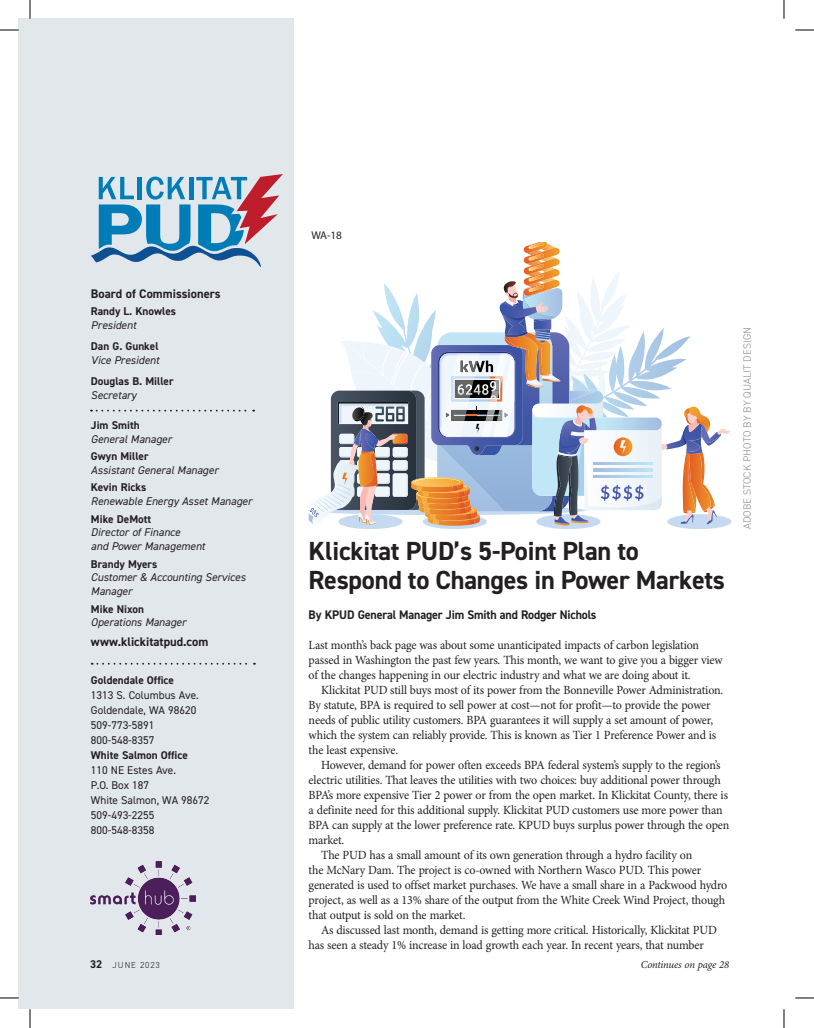
<style>
.page{position:relative;width:814px;height:1028px;background:#fff}
.page>*{position:absolute;margin:0;border:0;box-sizing:border-box;transform-origin:0 0}
.t1{font:700 26.25px/28.8px "DIN2014";letter-spacing:-.01em;color:#231f20}
.t2{font:12.5px/15px "Minion Pro";letter-spacing:-.015em;color:#231f20;scale:.96 1}
.t3{font:700 12.5px "DIN2014";letter-spacing:-.015em;color:#231f20;scale:.96 1}
.t4{font:700 12.5px "DIN2014";letter-spacing:-.015em;color:#231f20}
.t5{font:italic 11.25px/13.8px "DIN2014";color:#231f20}
.t6{font:700 11.25px "DIN2014";color:#231f20}
.t7{font:11.25px/15px "DIN2014";color:#231f20}
.t8{font:11.25px "Myriad Pro";color:#231f20}
.t9{font:300 10.62px "DIN2014";letter-spacing:.01em;color:#8b8d90}
.t10{font:italic 10.62px "Minion Pro";letter-spacing:-.02em;color:#231f20}
.t11{font:300 8.75px "DIN2014";letter-spacing:.105em;color:#231f20}
.s1{font-weight:700;font-size:11.25px}
</style>
<div class="page">
<div style="left:19px;top:19px;width:275px;height:990px;background:#e2e7ec"></div>
<svg style="left:91px;top:410px;width:163px;height:1px"></svg>
<svg style="left:92px;top:662px;width:163px;height:2px"></svg>
<img style="left:90px;top:861px;width:105px;height:73px">
<svg style="left:91px;top:174px;width:192px;height:93px"></svg>
<svg style="left:309px;top:242px;width:422px;height:286px"></svg>
<svg style="left:0;top:29px;width:19px;height:2px"></svg>
<svg style="left:795px;top:29px;width:19px;height:2px"></svg>
<svg style="left:0;top:997px;width:19px;height:1px"></svg>
<svg style="left:795px;top:997px;width:19px;height:1px"></svg>
<svg style="left:29px;top:0;width:2px;height:19px"></svg>
<svg style="left:29px;top:1009px;width:2px;height:19px"></svg>
<svg style="left:783px;top:0;width:2px;height:19px"></svg>
<svg style="left:783px;top:1009px;width:2px;height:19px"></svg>
<p class="t4" style="left:91px;top:285px;width:131px">Board of Commissioners</p>
<p class="t6" style="left:91px;top:304px;width:87px">Randy L. Knowles</p>
<p class="t5" style="left:91px;top:318px;width:47px">President</p>
<p class="t6" style="left:91px;top:339px;width:69px">Dan G. Gunkel</p>
<p class="t5" style="left:91px;top:353px;width:70px">Vice President</p>
<p class="t6" style="left:91px;top:374px;width:84px">Douglas B. Miller</p>
<p class="t5" style="left:91px;top:388px;width:47px">Secretary</p>
<p class="t6" style="left:91px;top:417px;width:50px">Jim Smith</p>
<p class="t5" style="left:91px;top:431px;width:82px">General Manager</p>
<p class="t6" style="left:91px;top:449px;width:59px">Gwyn Miller</p>
<p class="t5" style="left:91px;top:463px;width:129px">Assistant General Manager</p>
<p class="t6" style="left:91px;top:480px;width:57px">Kevin Ricks</p>
<p class="t5" style="left:91px;top:494px;width:163px">Renewable Energy Asset Manager</p>
<p class="t6" style="left:91px;top:511px;width:62px">Mike DeMott</p>
<p class="t5" style="left:91px;top:525px;width:116px">Director of Finance<br>and Power Management</p>
<p class="t6" style="left:91px;top:556px;width:68px">Brandy Myers</p>
<p class="t5" style="left:91px;top:570px;width:156px">Customer &amp; Accounting Services<br>Manager</p>
<p class="t6" style="left:91px;top:601px;width:54px">Mike Nixon</p>
<p class="t5" style="left:91px;top:615px;width:97px">Operations Manager</p>
<p class="t4" style="left:91px;top:634px;width:119px">www.klickitatpud.com</p>
<p class="t6" style="left:91px;top:672px;width:85px">Goldendale Office</p>
<p class="t7" style="left:91px;top:687px;width:109px">1313 S. Columbus Ave.<br>Goldendale, WA 98620<br>509-773-5891<br>800-548-8357</p>
<p class="t6" style="left:91px;top:747px;width:98px">White Salmon Office</p>
<p class="t7" style="left:91px;top:762px;width:120px">110 NE Estes Ave.<br>P.O. Box 187<br>White Salmon, WA 98672<br>509-493-2255<br>800-548-8358</p>
<p class="t11" style="left:90px;top:959px;width:71px"><span class="s1">32</span> JUNE 2023</p>
<p class="t8" style="left:311px;top:228px;width:32px">WA-18</p>
<h1 class="t1" style="left:309px;top:536px;width:418px">Klickitat PUD’s 5-Point Plan to<br>Respond to Changes in Power Markets</h1>
<p class="t3" style="left:309px;top:606px;width:301px">By KPUD General Manager Jim Smith and Rodger Nichols</p>
<p class="t2" style="left:309px;top:637px;width:433px">Last month’s back page was about some unanticipated impacts of carbon legislation passed in Washington the past few years. This month, we want to give you a bigger view of the changes happening in our electric industry and what we are doing about it.</p>
<p class="t2" style="left:309px;top:682px;width:433px;text-indent:12px">Klickitat PUD still buys most of its power from the Bonneville Power Administration.<br>By statute, BPA is required to sell power at cost—not for profit—to provide the power needs of public utility customers. BPA guarantees it will supply a set amount of power, which the system can reliably provide. This is known as Tier 1 Preference Power and is the least expensive.</p>
<p class="t2" style="left:321px;top:757px;width:417px">However, demand for power often exceeds BPA federal system’s supply to the region’s</p>
<p class="t2" style="left:309px;top:772px;width:431px">electric utilities. That leaves the utilities with two choices: buy additional power through</p>
<p class="t2" style="left:309px;top:787px;width:438px">BPA’s more expensive Tier 2 power or from the open market. In Klickitat County, there is</p>
<p class="t2" style="left:309px;top:802px;width:433px">a definite need for this additional supply. Klickitat PUD customers use more power than</p>
<p class="t2" style="left:309px;top:817px;width:440px">BPA can supply at the lower preference rate. KPUD buys surplus power through the open</p>
<p class="t2" style="left:309px;top:832px;width:39px">market.</p>
<p class="t2" style="left:321px;top:847px;width:388px">The PUD has a small amount of its own generation through a hydro facility on</p>
<p class="t2" style="left:309px;top:862px;width:410px">the McNary Dam. The project is co-owned with Northern Wasco PUD. This power</p>
<p class="t2" style="left:309px;top:877px;width:438px">generated is used to offset market purchases. We have a small share in a Packwood hydro</p>
<p class="t2" style="left:309px;top:892px;width:435px">project, as well as a 13% share of the output from the White Creek Wind Project, though</p>
<p class="t2" style="left:309px;top:907px;width:165px">that output is sold on the market.</p>
<p class="t2" style="left:321px;top:922px;width:414px">As discussed last month, demand is getting more critical. Historically, Klickitat PUD</p>
<p class="t2" style="left:309px;top:937px;width:413px">has seen a steady 1% increase in load growth each year. In recent years, that number</p>
<p class="t10" style="left:641px;top:957px;width:90px">Continues on page 28</p>
<p class="t9" style="left:741px;top:529px;width:204px;rotate:-90deg">ADOBE STOCK PHOTO BY BY QUALIT DESIGN</p>
</div>
